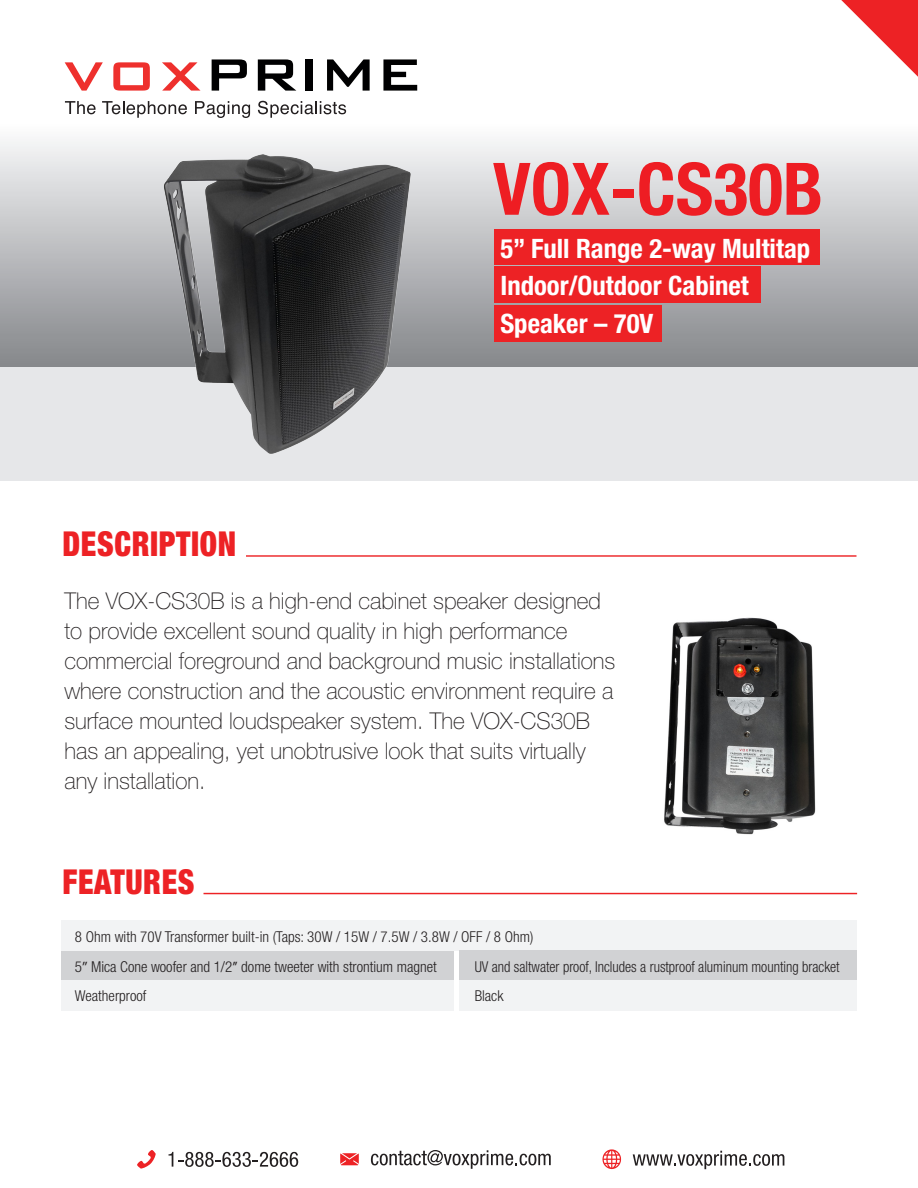
<style>
.page{position:relative;width:918px;height:1188px;background:#fff}
.page>*{position:absolute;margin:0;border:0;box-sizing:border-box;transform-origin:0 0}
.t1{font:700 condensed 72.45px "Helvetica Neue LT Std";color:#ee1d23}
.t2{font:900 condensed 34.35px "Helvetica Neue LT Std";letter-spacing:.02em;color:#ed2225;scale:.9 1}
.t3{font:700 condensed 26.7px/37.5px "Helvetica Neue LT Std";color:#fff}
.t4{font:100 23.1px/30px "Helvetica Neue LT Std";color:#231f20}
.t5{font:300 condensed 15px "Helvetica Neue LT Std";color:#231f20}
.t6{font:300 condensed 15px/29.5px "Helvetica Neue LT Std";color:#231f20;scale:.95 1}
.s1{font-family:"Myriad Pro";font-weight:400;font-stretch:normal}
</style>
<div class="page">
<img style="left:664px;top:617px;width:152px;height:218px">
<div style="left:61px;top:950px;width:393px;height:31px;background:#d1d2d4"></div>
<div style="left:61px;top:920px;width:795px;height:30px;background:#f2f3f4"></div>
<svg style="left:633px;top:1151px;width:151px;height:18px"></svg>
<svg style="left:602px;top:1149px;width:19px;height:20px"></svg>
<svg style="left:371px;top:1150px;width:180px;height:19px"></svg>
<svg style="left:340px;top:1153px;width:19px;height:12px"></svg>
<svg style="left:169px;top:1152px;width:129px;height:15px"></svg>
<svg style="left:137px;top:1150px;width:19px;height:19px"></svg>
<div style="left:0;top:109px;width:918px;height:258px;background:linear-gradient(to bottom,#fff,#85858a)"></div>
<div style="left:0;top:367px;width:918px;height:113px;background:#e6e7e9"></div>
<div style="left:494px;top:229px;width:326px;height:36px;background:#ed2225"></div>
<div style="left:494px;top:267px;width:266px;height:36px;background:#ed2225"></div>
<div style="left:494px;top:306px;width:168px;height:36px;background:#ed2225"></div>
<svg style="left:841px;top:0;width:77px;height:77px"></svg>
<div style="left:61px;top:981px;width:393px;height:30px;background:#f2f3f4"></div>
<div style="left:459px;top:950px;width:397px;height:31px;background:#d1d2d4"></div>
<div style="left:459px;top:981px;width:397px;height:30px;background:#f2f3f4"></div>
<svg style="left:65px;top:62px;width:38px;height:29px"></svg>
<svg style="left:113px;top:62px;width:37px;height:29px"></svg>
<svg style="left:162px;top:62px;width:38px;height:29px"></svg>
<svg style="left:212px;top:59px;width:35px;height:32px"></svg>
<svg style="left:258px;top:59px;width:38px;height:32px"></svg>
<div style="left:306px;top:59px;width:7px;height:32px;background:#000001"></div>
<svg style="left:327px;top:59px;width:43px;height:32px"></svg>
<svg style="left:383px;top:59px;width:34px;height:32px"></svg>
<hr style="left:204px;top:893px;width:653px;height:1px;background:#ed2225">
<hr style="left:246px;top:555px;width:610px;height:2px;background:#ed2225">
<svg style="left:65px;top:101px;width:31px;height:13px"></svg>
<svg style="left:102px;top:101px;width:85px;height:17px"></svg>
<svg style="left:195px;top:101px;width:55px;height:17px"></svg>
<svg style="left:258px;top:101px;width:88px;height:17px"></svg>
<img style="left:128px;top:134px;width:337px;height:320px">
<h1 class="t1" style="left:493px;top:145px;width:332px">VOX-CS30B</h1>
<p class="t3" style="left:500px;top:229px;width:311px">5” Full Range 2-way Multitap<br>Indoor/Outdoor Cabinet<br>Speaker – 70V</p>
<h2 class="t2" style="left:63px;top:523px;width:194px">DESCRIPTION</h2>
<p class="t4" style="left:64px;top:585px;width:553px">The VOX-CS30B is a high-end cabinet speaker designed to provide excellent sound quality in high performance commercial foreground and background music installations where construction and the acoustic environment require a surface mounted loudspeaker system. The VOX-CS30B has an appealing, yet unobtrusive look that suits virtually any installation.</p>
<h2 class="t2" style="left:63px;top:860px;width:148px">FEATURES</h2>
<p class="t5" style="left:75px;top:928px;width:460px">8 Ohm with 70V Transformer built-in (Taps: 30W / 15W / 7.5W / 3.8W / OFF / 8 Ohm)</p>
<p class="t5" style="left:75px;top:958px;width:363px">5<span class="s1">’’</span> Mica Cone woofer and 1/2<span class="s1">’’</span> dome tweeter with strontium magnet</p>
<p class="t5" style="left:75px;top:988px;width:73px">Weatherproof</p>
<p class="t6" style="left:475px;top:952px;width:386px">UV and saltwater proof, Includes a rustproof aluminum mounting bracket<br>Black</p>
</div>
